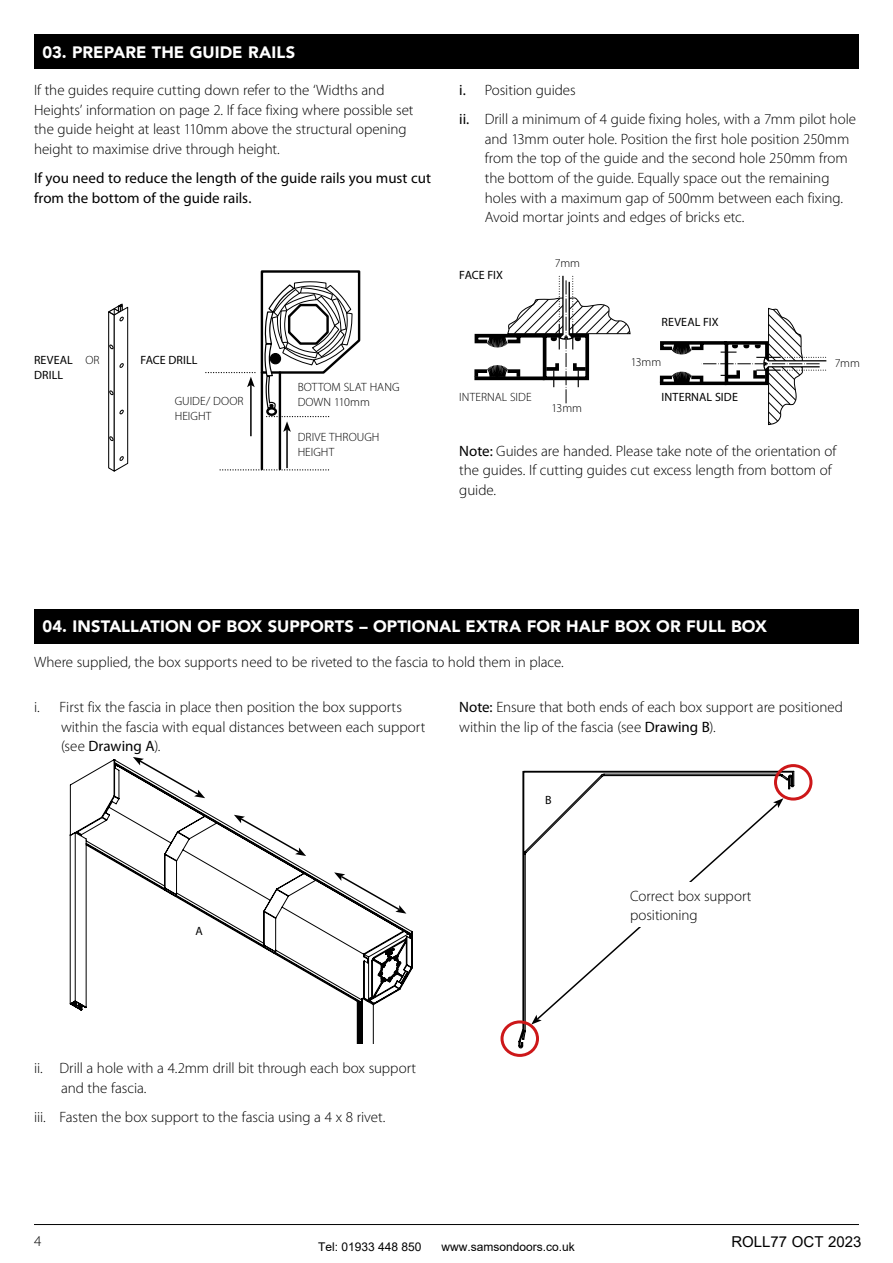
<style>
.page{position:relative;width:893px;height:1263px;background:#fff}
.page>*{position:absolute;margin:0;border:0;box-sizing:border-box;transform-origin:0 0}
.t1{font:18.75px "Century Gothic";color:#000}
.t2{font:900 16.5px "Avenir";letter-spacing:.005em;color:#fff}
.t3{font:300 15px/19.5px "Myriad Pro";letter-spacing:-.005em;color:#000}
.t4{font:15px/19.5px "Myriad Pro";color:#000}
.t5{font:15px "Arial";color:#000}
.t6{font:300 12px/15px "Myriad Pro";letter-spacing:.005em;color:#000}
.t7{font:12px/15px "Myriad Pro";letter-spacing:.01em;color:#000}
.t8{font:12px "Arial";color:#000}
.s1{font-weight:400}
</style>
<div class="page">
<hr style="left:34px;top:1224px;width:825px;height:1px;background:#000">
<svg style="left:108px;top:303px;width:20px;height:169px"></svg>
<hr style="left:261px;top:372px;width:2px;height:97px;background:#000">
<hr style="left:279px;top:372px;width:2px;height:97px;background:#000">
<svg style="left:219px;top:469px;width:110px;height:1px"></svg>
<hr style="left:250px;top:385px;width:2px;height:51px;background:#000">
<hr style="left:286px;top:429px;width:2px;height:39px;background:#000">
<svg style="left:205px;top:270px;width:156px;height:162px"></svg>
<svg style="left:659px;top:308px;width:168px;height:117px"></svg>
<svg style="left:474px;top:275px;width:157px;height:129px"></svg>
<div style="left:34px;top:34px;width:825px;height:35px;background:#000"></div>
<div style="left:34px;top:609px;width:825px;height:35px;background:#000"></div>
<svg style="left:70px;top:759px;width:343px;height:285px"></svg>
<svg style="left:234px;top:815px;width:72px;height:41px"></svg>
<svg style="left:334px;top:872px;width:72px;height:42px"></svg>
<svg style="left:133px;top:757px;width:72px;height:41px"></svg>
<svg style="left:518px;top:770px;width:277px;height:279px"></svg>
<svg style="left:535px;top:801px;width:244px;height:220px"></svg>
<svg style="left:773px;top:798px;width:10px;height:10px"></svg>
<svg style="left:531px;top:1015px;width:11px;height:9px"></svg>
<div style="left:630px;top:882px;width:144px;height:45px;background:#fff"></div>
<div style="left:500px;top:1020px;width:39px;height:37px;border:3px solid #cd1719;border-radius:50%"></div>
<div style="left:774px;top:764px;width:38px;height:36px;border:3px solid #cd1719;border-radius:50%"></div>
<p class="t2" style="left:43px;top:38px;width:254px">03. PREPARE THE GUIDE RAILS</p>
<p class="t3" style="left:34px;top:81px;width:381px">If the guides require cutting down refer to the ‘Widths and Heights’ information on page 2. If face fixing where possible set the guide height at least 110mm above the structural opening height to maximise drive through height.</p>
<p class="t4" style="left:34px;top:168px;width:398px">If you need to reduce the length of the guide rails you must cut from the bottom of the guide rails.</p>
<p class="t7" style="left:34px;top:353px;width:40px">REVEAL<br>DRILL</p>
<p class="t6" style="left:85px;top:353px;width:16px">OR</p>
<p class="t7" style="left:140px;top:353px;width:59px">FACE DRILL</p>
<p class="t6" style="left:175px;top:393px;width:70px">GUIDE/ DOOR<br>HEIGHT</p>
<p class="t6" style="left:298px;top:380px;width:103px">BOTTOM SLAT HANG<br>DOWN 110mm</p>
<p class="t6" style="left:298px;top:430px;width:83px">DRIVE THROUGH<br>HEIGHT</p>
<p class="t3" style="left:459px;top:76px;width:398px;line-height:29.2px"><span class="s1">i.</span> Position guides<br><span class="s1">ii.</span> Drill a minimum of 4 guide fixing holes, with a 7mm pilot hole</p>
<p class="t3" style="left:485px;top:129px;width:366px">and 13mm outer hole. Position the first hole position 250mm from the top of the guide and the second hole 250mm from the bottom of the guide. Equally space out the remaining holes with a maximum gap of 500mm between each fixing.<br>Avoid mortar joints and edges of bricks etc.</p>
<p class="t7" style="left:459px;top:267px;width:45px">FACE FIX</p>
<p class="t6" style="left:555px;top:256px;width:27px">7mm</p>
<p class="t6" style="left:459px;top:390px;width:74px">INTERNAL SIDE</p>
<p class="t6" style="left:552px;top:400px;width:32px">13mm</p>
<p class="t7" style="left:661px;top:314px;width:59px">REVEAL FIX</p>
<p class="t6" style="left:631px;top:355px;width:32px">13mm</p>
<p class="t6" style="left:835px;top:356px;width:27px">7mm</p>
<p class="t7" style="left:661px;top:389px;width:78px">INTERNAL SIDE</p>
<p class="t3" style="left:459px;top:441px;width:378px"><span class="s1">Note:</span> Guides are handed. Please take note of the orientation of the guides. If cutting guides cut excess length from bottom of guide.</p>
<p class="t2" style="left:43px;top:612px;width:726px">04. INSTALLATION OF BOX SUPPORTS – OPTIONAL EXTRA FOR HALF BOX OR FULL BOX</p>
<p class="t3" style="left:34px;top:653px;width:531px">Where supplied, the box supports need to be riveted to the fascia to hold them in place.</p>
<p class="t3" style="left:61px;top:698px;width:366px;text-indent:-27px">i. First fix the fascia in place then position the box supports within the fascia with equal distances between each support (see <span class="s1">Drawing A</span>).</p>
<p class="t7" style="left:196px;top:923px;width:9px">A</p>
<p class="t3" style="left:459px;top:698px;width:385px"><span class="s1">Note:</span> Ensure that both ends of each box support are positioned within the lip of the fascia (see <span class="s1">Drawing B</span>).</p>
<p class="t7" style="left:545px;top:792px;width:8px">B</p>
<p class="t3" style="left:630px;top:886px;width:123px">Correct box support positioning</p>
<p class="t3" style="left:61px;top:1059px;width:357px;text-indent:-27px">ii. Drill a hole with a 4.2mm drill bit through each box support and the fascia.</p>
<p class="t3" style="left:34px;top:1107px;width:353px">iii. Fasten the box support to the fascia using a 4 x 8 rivet.</p>
<p class="t1" style="left:242px;top:1096px;width:12px">5</p>
<p class="t3" style="left:34px;top:1231px;width:9px">4</p>
<p class="t5" style="left:731px;top:1232px;width:132px">ROLL77 OCT 2023</p>
<p class="t8" style="left:318px;top:1239px;width:105px">Tel: 01933 448 850</p>
<p class="t8" style="left:441px;top:1239px;width:135px">www.samsondoors.co.uk</p>
</div>
